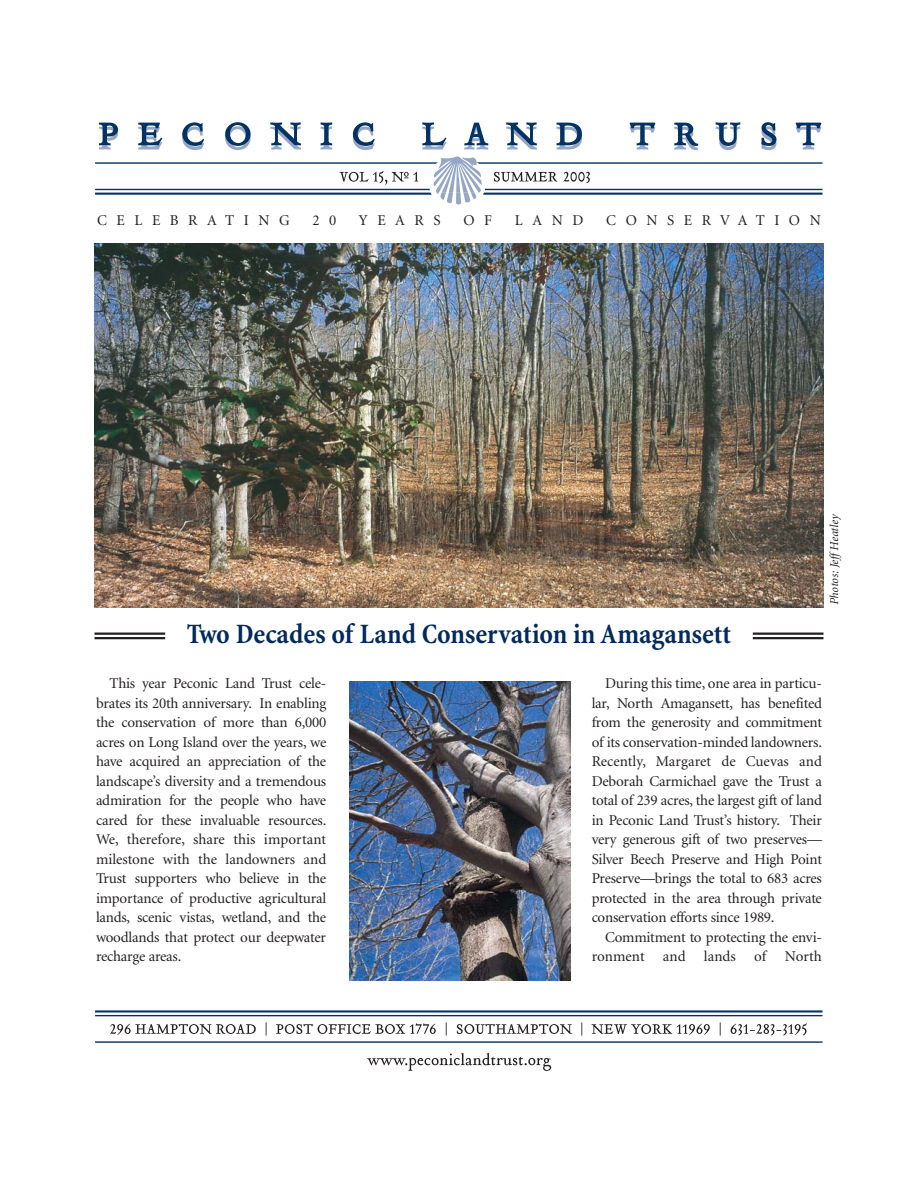
<style>
.page{position:relative;width:918px;height:1188px;background:#fff}
.page>*{position:absolute;margin:0;border:0;box-sizing:border-box;transform-origin:0 0}
.t1{font:700 condensed 28.5px "Minion";color:#002a5c}
.t2{font:15px/19.5px "Minion";letter-spacing:-.015em;color:#231f20;text-align:justify}
.t3{font:15px "Minion";letter-spacing:.64em;color:#231f20}
.t4{font:italic 12px "Minion";color:#231f20}
</style>
<div class="page">
<svg style="left:340px;top:171px;width:78px;height:14px"></svg>
<svg style="left:563px;top:172px;width:27px;height:11px"></svg>
<svg style="left:99px;top:123px;width:19px;height:27px"></svg>
<svg style="left:138px;top:123px;width:24px;height:26px"></svg>
<svg style="left:182px;top:122px;width:22px;height:28px"></svg>
<svg style="left:225px;top:122px;width:26px;height:28px"></svg>
<svg style="left:270px;top:122px;width:31px;height:28px"></svg>
<svg style="left:321px;top:122px;width:11px;height:28px"></svg>
<svg style="left:353px;top:122px;width:22px;height:28px"></svg>
<svg style="left:422px;top:122px;width:25px;height:27px"></svg>
<svg style="left:464px;top:123px;width:24px;height:27px"></svg>
<svg style="left:506px;top:122px;width:31px;height:28px"></svg>
<svg style="left:556px;top:123px;width:26px;height:26px"></svg>
<svg style="left:630px;top:123px;width:25px;height:27px"></svg>
<svg style="left:674px;top:123px;width:24px;height:27px"></svg>
<svg style="left:716px;top:122px;width:24px;height:28px"></svg>
<svg style="left:761px;top:122px;width:16px;height:28px"></svg>
<svg style="left:796px;top:123px;width:25px;height:27px"></svg>
<hr style="left:95px;top:189px;width:728px;height:1px;background:#003263">
<hr style="left:95px;top:193px;width:728px;height:2px;background:#003263">
<hr style="left:95px;top:162px;width:728px;height:2px;background:#003263">
<div style="left:429px;top:154px;width:57px;height:57px;background:#fff;border-radius:50%"></div>
<svg style="left:434px;top:156px;width:48px;height:48px"></svg>
<hr style="left:95px;top:1015px;width:728px;height:1px;background:#003263">
<hr style="left:95px;top:1010px;width:728px;height:3px;background:#003263">
<svg style="left:110px;top:1024px;width:146px;height:11px"></svg>
<svg style="left:266px;top:1022px;width:1px;height:14px"></svg>
<svg style="left:276px;top:1023px;width:160px;height:11px"></svg>
<svg style="left:446px;top:1022px;width:1px;height:14px"></svg>
<svg style="left:457px;top:1024px;width:115px;height:10px"></svg>
<svg style="left:581px;top:1022px;width:1px;height:14px"></svg>
<svg style="left:591px;top:1024px;width:119px;height:11px"></svg>
<svg style="left:720px;top:1022px;width:1px;height:14px"></svg>
<svg style="left:731px;top:1023px;width:76px;height:13px"></svg>
<svg style="left:367px;top:1053px;width:184px;height:18px"></svg>
<hr style="left:95px;top:1041px;width:728px;height:2px;background:#003263">
<svg style="left:494px;top:172px;width:63px;height:10px"></svg>
<img style="left:94px;top:243px;width:730px;height:365px">
<img style="left:350px;top:682px;width:220px;height:298px">
<hr style="left:94px;top:633px;width:71px;height:2px;background:#231f20">
<hr style="left:94px;top:637px;width:71px;height:2px;background:#231f20">
<hr style="left:753px;top:633px;width:71px;height:2px;background:#231f20">
<hr style="left:753px;top:637px;width:71px;height:2px;background:#231f20">
<p class="t3" style="left:97px;top:214px;width:194px">CELEBRATING</p>
<p class="t2" style="left:312px;top:211px;width:25px">2 0</p>
<p class="t2" style="left:359px;top:211px;width:83px">YEARS</p>
<p class="t2" style="left:463px;top:211px;width:30px">O F</p>
<p class="t2" style="left:515px;top:211px;width:70px">LAND</p>
<p class="t3" style="left:606px;top:214px;width:216px">CONSERVATION</p>
<h1 class="t1" style="left:187px;top:623px;width:546px">Two Decades of Land Conservation in Amagansett</h1>
<p class="t4" style="left:829px;top:605px;width:92px;rotate:-90deg">Photos: Jeff Heatley</p>
<p class="t2" style="left:96px;top:675px;width:232px;text-indent:14px">This year Peconic Land Trust cele&shy;brates its 20th anniversary. In enabling the conservation of more than 6,000 acres on Long Island over the years, we have acquired an appreciation of the landscape’s diversity and a tremendous admiration for the people who have cared for these invaluable resources.<br>We, therefore, share this important milestone with the landowners and Trust supporters who believe in the importance of productive agricultural lands, scenic vistas, wetland, and the woodlands that protect our deepwater recharge areas.</p>
<p class="t2" style="left:592px;top:675px;width:232px;text-indent:14px">During this time, one area in particu&shy;lar, North Amagansett, has benefited from the generosity and commitment of its conservation-minded landowners.<br>Recently, Margaret de Cuevas and Deborah Carmichael gave the Trust a total of 239 acres, the largest gift of land in Peconic Land Trust’s history. Their very generous gift of two preserves— Silver Beech Preserve and High Point Preserve—brings the total to 683 acres protected in the area through private conservation efforts since 1989.</p>
<p class="t2" style="left:592px;top:928px;width:232px;text-align:right">Commitment to protecting the envi&shy;ronment and lands of North</p>
</div>
